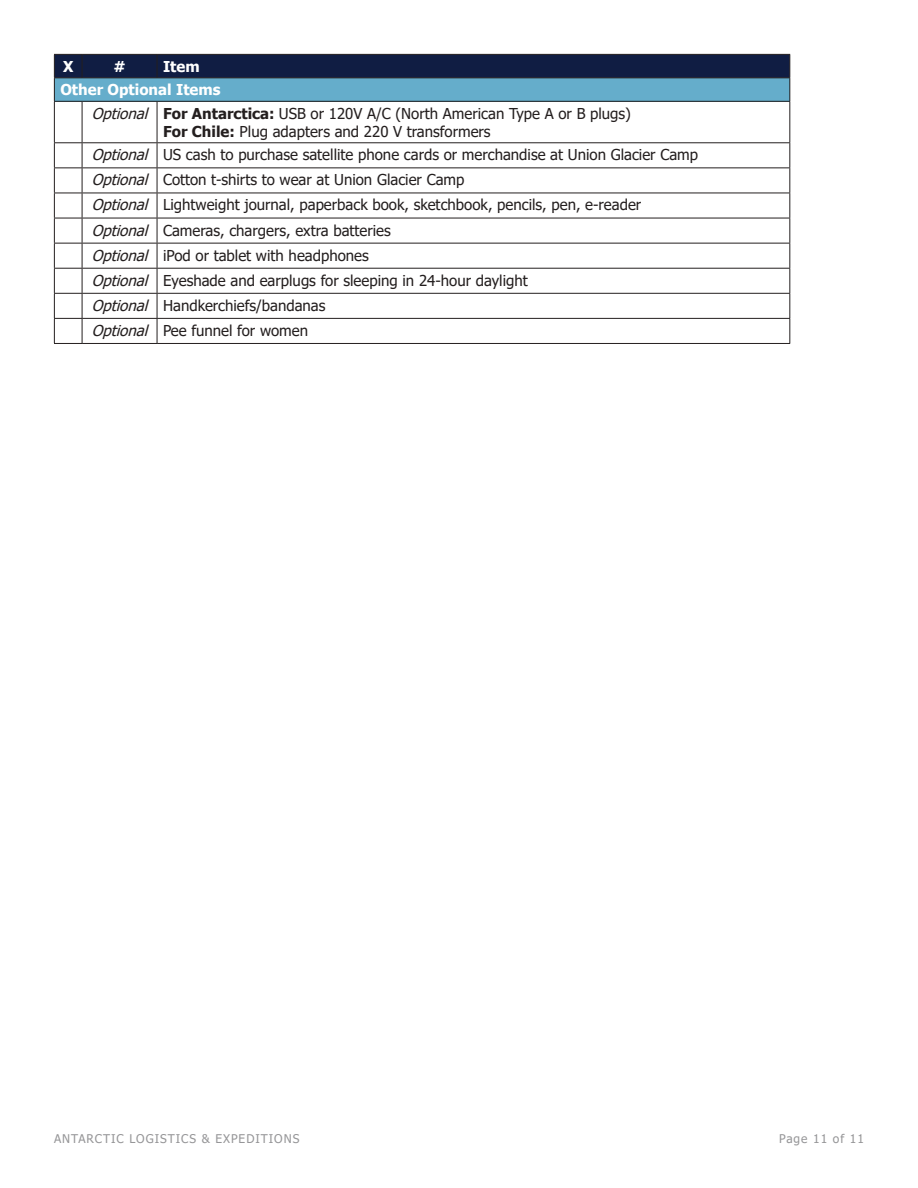
<style>
.page{position:relative;width:918px;height:1188px;background:#fff}
.page>*{position:absolute;margin:0;border:0;box-sizing:border-box;transform-origin:0 0}
.t1{font:15px/25px "Tahoma";color:#241f1f}
.t2{font:700 15px "Tahoma";color:#fff}
.t3{font:12px "Tahoma";letter-spacing:.08em;color:#969698}
.s1{font-style:italic}
.s2{font-weight:700}
</style>
<div class="page">
<svg style="left:54px;top:54px;width:736px;height:48px;background:#396181"></svg>
<hr style="left:54px;top:102px;width:1px;height:40px;background:#241f1f">
<hr style="left:82px;top:101px;width:75px;height:1px;background:#241f1f">
<hr style="left:82px;top:102px;width:1px;height:40px;background:#241f1f">
<hr style="left:157px;top:101px;width:633px;height:1px;background:#241f1f">
<hr style="left:157px;top:102px;width:1px;height:40px;background:#241f1f">
<hr style="left:789px;top:102px;width:1px;height:40px;background:#241f1f">
<hr style="left:82px;top:142px;width:75px;height:1px;background:#241f1f">
<hr style="left:157px;top:142px;width:633px;height:1px;background:#241f1f">
<hr style="left:82px;top:167px;width:75px;height:1px;background:#241f1f">
<hr style="left:157px;top:167px;width:633px;height:1px;background:#241f1f">
<hr style="left:82px;top:193px;width:75px;height:1px;background:#241f1f">
<hr style="left:157px;top:193px;width:633px;height:1px;background:#241f1f">
<hr style="left:82px;top:218px;width:75px;height:1px;background:#241f1f">
<hr style="left:157px;top:218px;width:633px;height:1px;background:#241f1f">
<hr style="left:82px;top:243px;width:75px;height:1px;background:#241f1f">
<hr style="left:157px;top:243px;width:633px;height:1px;background:#241f1f">
<hr style="left:82px;top:268px;width:75px;height:1px;background:#241f1f">
<hr style="left:157px;top:268px;width:633px;height:1px;background:#241f1f">
<hr style="left:82px;top:293px;width:75px;height:1px;background:#241f1f">
<hr style="left:157px;top:293px;width:633px;height:1px;background:#241f1f">
<hr style="left:82px;top:318px;width:75px;height:1px;background:#241f1f">
<hr style="left:157px;top:318px;width:633px;height:1px;background:#241f1f">
<svg style="left:157px;top:143px;width:1px;height:200px"></svg>
<svg style="left:789px;top:143px;width:1px;height:200px"></svg>
<svg style="left:54px;top:142px;width:29px;height:202px"></svg>
<hr style="left:82px;top:343px;width:75px;height:1px;background:#241f1f">
<hr style="left:157px;top:343px;width:633px;height:1px;background:#241f1f">
<p class="t2" style="left:63px;top:56px;width:12px">X</p>
<p class="t2" style="left:113px;top:56px;width:14px">#</p>
<p class="t2" style="left:163px;top:56px;width:38px">Item</p>
<p class="t2" style="left:60px;top:79px;width:162px">Other Optional Items</p>
<p class="t1" style="left:92px;top:102px;width:541px"><span class="s1">Optional</span> <span class="s2">For Antarctica:</span> USB or 120V A/C (North American Type A or B plugs)</p>
<p class="t1" style="left:92px;top:120px;width:608px;line-height:23.4px;text-indent:71px"><span class="s2">For Chile:</span> Plug adapters and 220 V transformers<br><span class="s1">Optional</span> US cash to purchase satellite phone cards or merchandise at Union Glacier Camp</p>
<p class="t1" style="left:92px;top:168px;width:551px"><span class="s1">Optional</span> Cotton t-shirts to wear at Union Glacier Camp<br><span class="s1">Optional</span> Lightweight journal, paperback book, sketchbook, pencils, pen, e-reader <span class="s1">Optional</span> Cameras, chargers, extra batteries<br><span class="s1">Optional</span> iPod or tablet with headphones<br><span class="s1">Optional</span> Eyeshade and earplugs for sleeping in 24-hour daylight<br><span class="s1">Optional</span> Handkerchiefs/bandanas<br><span class="s1">Optional</span> Pee funnel for women</p>
<p class="t3" style="left:54px;top:1131px;width:247px">ANTARCTIC LOGISTICS &amp; EXPEDITIONS</p>
<p class="t3" style="left:779px;top:1131px;width:86px">Page 11 of 11</p>
</div>
